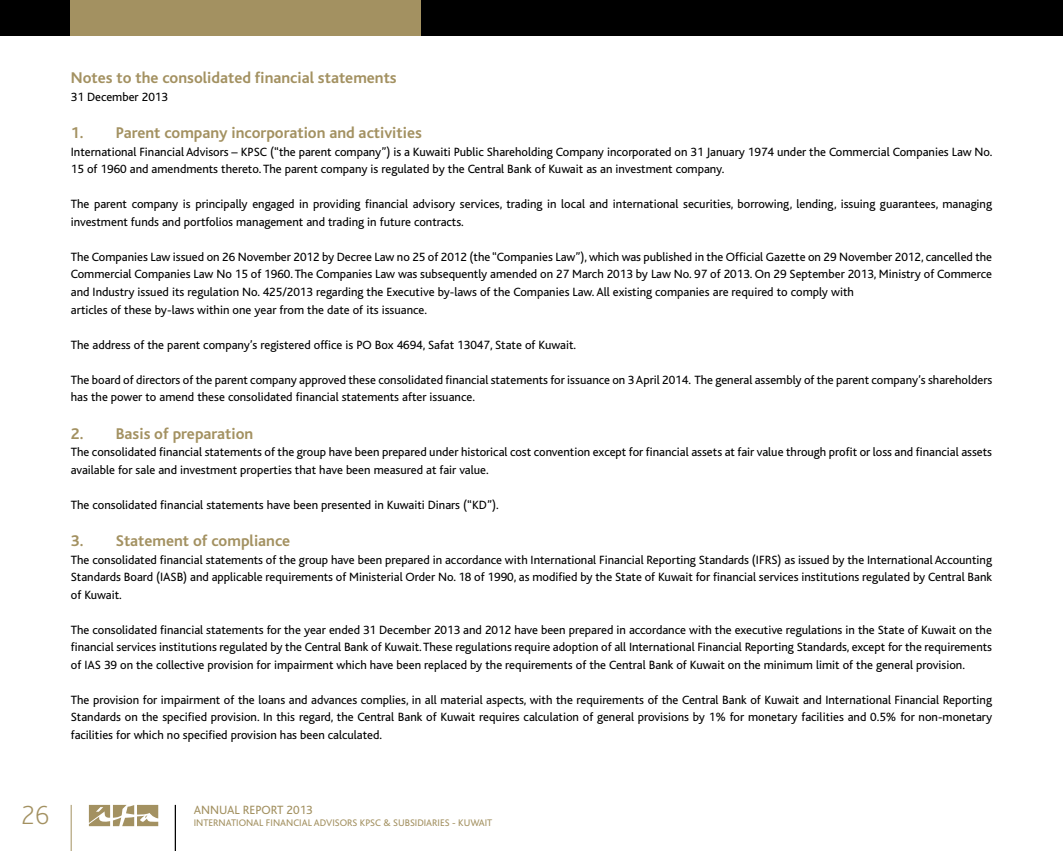
<style>
.page{position:relative;width:1063px;height:851px;background:#fff}
.page>*{position:absolute;margin:0;border:0;box-sizing:border-box;transform-origin:0 0}
.t1{font:200 27.5px "Bliss Pro";color:#a39161}
.t2{font:700 16.25px "Bliss";color:#a39161}
.t3{font:12.5px/17.5px "Bliss";color:#000}
.t4{font:12.5px "Bliss";color:#a39161}
.t5{font:10px "Bliss";color:#a39161}
</style>
<div class="page">
<div style="left:0;top:0;width:1063px;height:35px;background:#000"></div>
<div style="left:71px;top:0;width:350px;height:35px;background:#a39161"></div>
<svg style="left:89px;top:804px;width:69px;height:22px"></svg>
<hr style="left:175px;top:804px;width:1px;height:46px;background:#000">
<hr style="left:71px;top:804px;width:1px;height:46px;background:#a39161">
<h2 class="t2" style="left:71px;top:70px;width:327px">Notes to the consolidated financial statements</h2>
<p class="t3" style="left:71px;top:88px;width:99px">31 December 2013</p>
<h2 class="t2" style="left:71px;top:125px;width:352px">1. Parent company incorporation and activities</h2>
<p class="t3" style="left:71px;top:143px;width:923px">International Financial Advisors – KPSC (“the parent company”) is a Kuwaiti Public Shareholding Company incorporated on 31 January 1974 under the Commercial Companies Law No.<br>15 of 1960 and amendments thereto. The parent company is regulated by the Central Bank of Kuwait as an investment company.</p>
<p class="t3" style="left:71px;top:196px;width:923px">The parent company is principally engaged in providing financial advisory services, trading in local and international securities, borrowing, lending, issuing guarantees, managing investment funds and portfolios management and trading in future contracts.</p>
<p class="t3" style="left:71px;top:248px;width:923px">The Companies Law issued on 26 November 2012 by Decree Law no 25 of 2012 (the “Companies Law”), which was published in the Official Gazette on 29 November 2012, cancelled the Commercial Companies Law No 15 of 1960. The Companies Law was subsequently amended on 27 March 2013 by Law No. 97 of 2013. On 29 September 2013, Ministry of Commerce and Industry issued its regulation No. 425/2013 regarding the Executive by-laws of the Companies Law. All existing companies are required to comply with<br>articles of these by-laws within one year from the date of its issuance.</p>
<p class="t3" style="left:71px;top:336px;width:507px">The address of the parent company’s registered office is PO Box 4694, Safat 13047, State of Kuwait.</p>
<p class="t3" style="left:71px;top:371px;width:923px">The board of directors of the parent company approved these consolidated financial statements for issuance on 3 April 2014. The general assembly of the parent company’s shareholders has the power to amend these consolidated financial statements after issuance.</p>
<h2 class="t2" style="left:71px;top:425px;width:184px">2. Basis of preparation</h2>
<p class="t3" style="left:71px;top:443px;width:923px">The consolidated financial statements of the group have been prepared under historical cost convention except for financial assets at fair value through profit or loss and financial assets available for sale and investment properties that have been measured at fair value.</p>
<p class="t3" style="left:71px;top:496px;width:429px">The consolidated financial statements have been presented in Kuwaiti Dinars (“KD”).</p>
<h2 class="t2" style="left:71px;top:532px;width:221px">3. Statement of compliance</h2>
<p class="t3" style="left:71px;top:551px;width:923px;text-align:justify">The consolidated financial statements of the group have been prepared in accordance with International Financial Reporting Standards (IFRS) as issued by the International Accounting Standards Board (IASB) and applicable requirements of Ministerial Order No. 18 of 1990, as modified by the State of Kuwait for financial services institutions regulated by Central Bank of Kuwait.</p>
<p class="t3" style="left:71px;top:621px;width:923px;text-align:justify">The consolidated financial statements for the year ended 31 December 2013 and 2012 have been prepared in accordance with the executive regulations in the State of Kuwait on the financial services institutions regulated by the Central Bank of Kuwait. These regulations require adoption of all International Financial Reporting Standards, except for the requirements of IAS 39 on the collective provision for impairment which have been replaced by the requirements of the Central Bank of Kuwait on the minimum limit of the general provision.</p>
<p class="t3" style="left:71px;top:691px;width:923px;text-align:justify">The provision for impairment of the loans and advances complies, in all material aspects, with the requirements of the Central Bank of Kuwait and International Financial Reporting Standards on the specified provision. In this regard, the Central Bank of Kuwait requires calculation of general provisions by 1% for monetary facilities and 0.5% for non-monetary facilities for which no specified provision has been calculated.</p>
<h1 class="t1" style="left:22px;top:798px;width:29px">26</h1>
<p class="t4" style="left:194px;top:803px;width:121px">ANNUAL REPORT 2013</p>
<p class="t5" style="left:194px;top:817px;width:300px">INTERNATIONAL FINANCIAL ADVISORS KPSC &amp; SUBSIDIARIES - KUWAIT</p>
</div>
